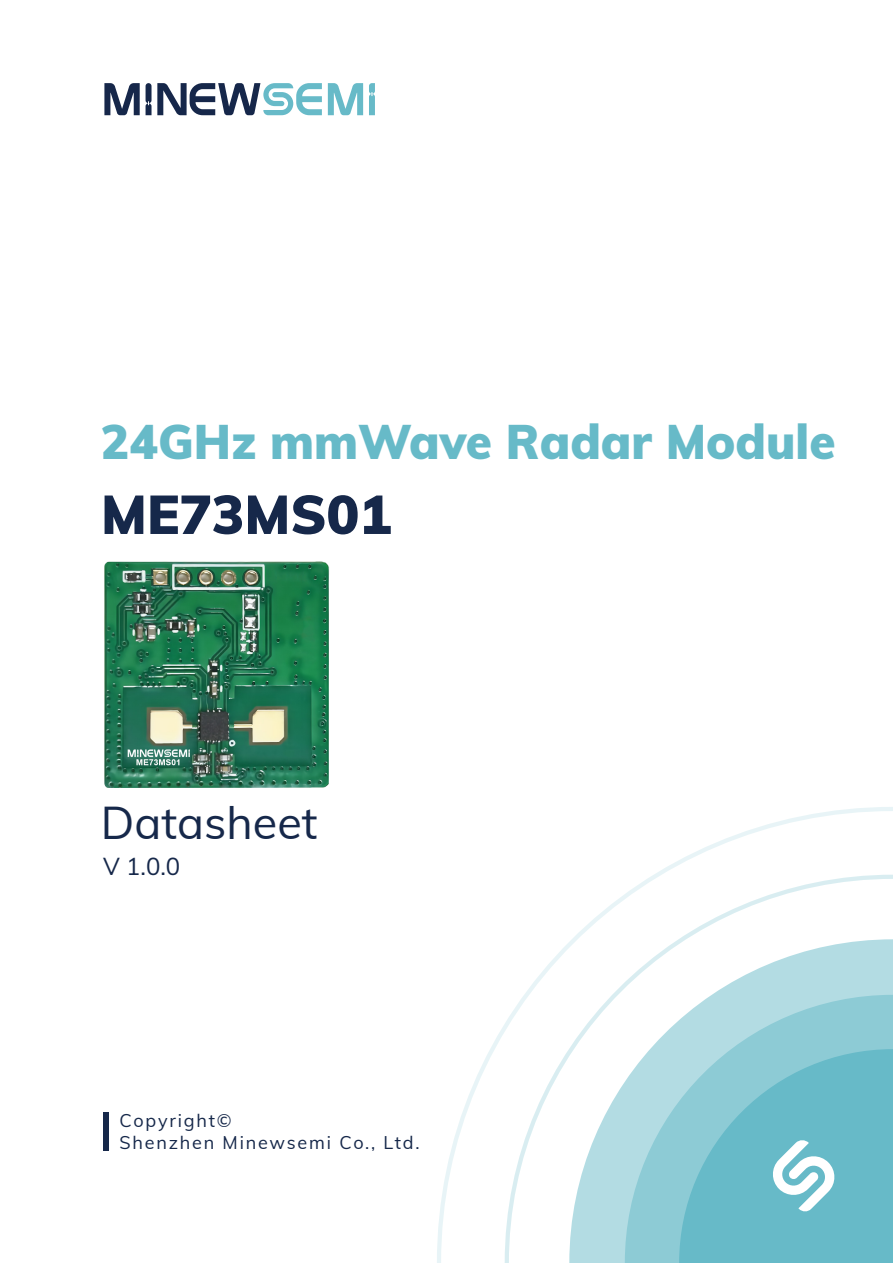
<style>
.page{position:relative;width:893px;height:1263px;background:#fff}
.page>*{position:absolute;margin:0;border:0;box-sizing:border-box;transform-origin:0 0}
.t1{font:900 54px "Muli";color:#16284a}
.t2{font:900 47.55px "Muli";color:#67bac8}
.t3{font:45px "Muli";color:#16284a}
.t4{font:24px "Muli";color:#16284a}
.t5{font:18px/21.6px "Muli";letter-spacing:.1em;color:#16284a}
</style>
<div class="page">
<svg style="left:104px;top:83px;width:36px;height:32px"></svg>
<svg style="left:328px;top:83px;width:35px;height:32px"></svg>
<svg style="left:146px;top:83px;width:176px;height:32px"></svg>
<svg style="left:369px;top:83px;width:6px;height:32px"></svg>
<div style="left:103px;top:1112px;width:6px;height:39px;background:#16284a"></div>
<svg style="left:437px;top:807px;width:456px;height:456px"></svg>
<svg style="left:726px;top:1096px;width:167px;height:167px"></svg>
<img style="left:104px;top:561px;width:225px;height:227px">
<h2 class="t2" style="left:101px;top:407px;width:736px">24GHz mmWave Radar Module</h2>
<h1 class="t1" style="left:101px;top:475px;width:292px">ME73MS01</h1>
<h3 class="t3" style="left:101px;top:790px;width:218px">Datasheet</h3>
<h3 class="t4" style="left:103px;top:849px;width:79px">V 1.0.0</h3>
<p class="t5" style="left:119px;top:1109px;width:302px">Copyright©<br>Shenzhen Minewsemi Co., Ltd.</p>
</div>
